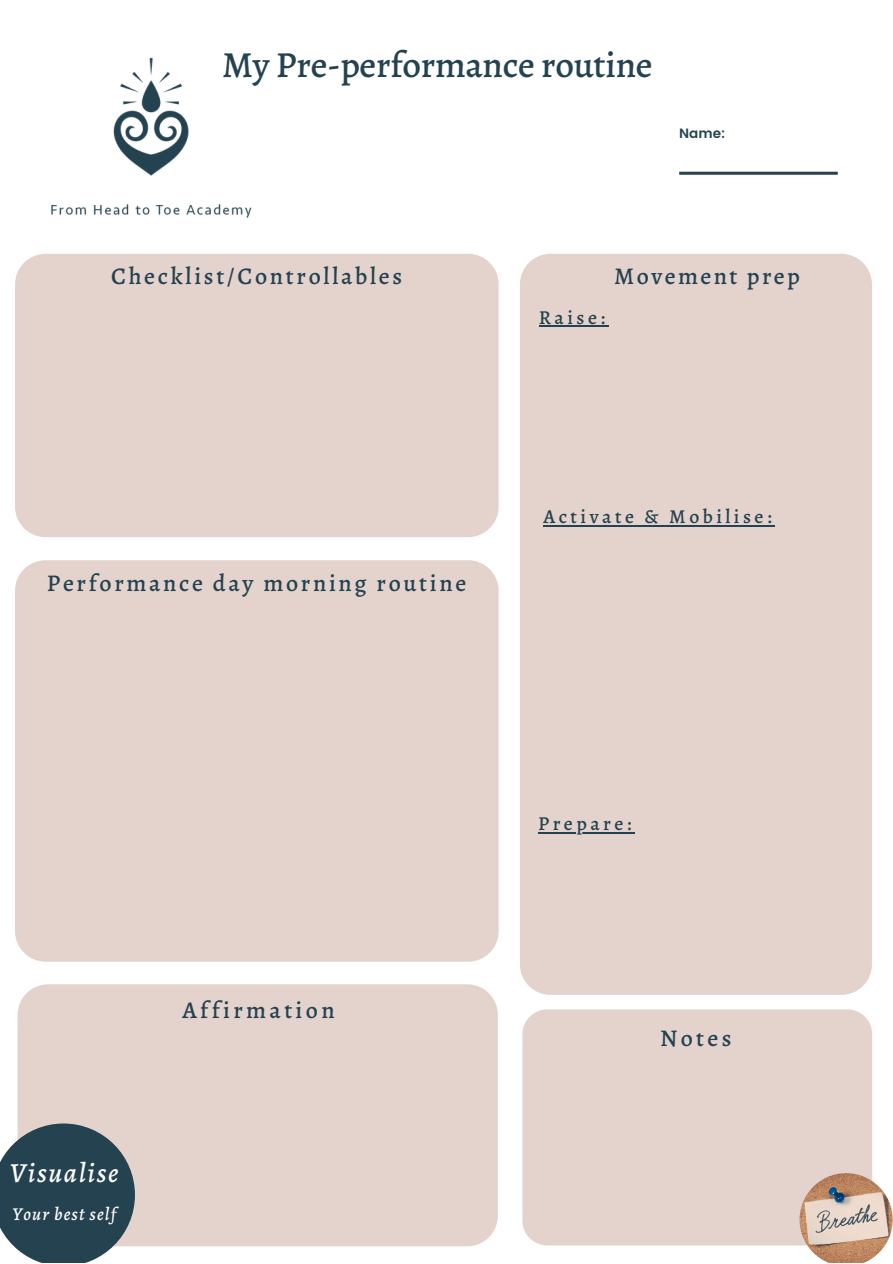
<style>
.page{position:relative;width:893px;height:1264px;background:#fff}
.page>*{position:absolute;margin:0;border:0;box-sizing:border-box;transform-origin:0 0}
.t1{font:500 36.75px "Alegreya";letter-spacing:-.01em;color:#24424f}
.t2{font:italic 500 27.6px "Alegreya";letter-spacing:.06em;color:#fff}
.t3{font:500 24px "Alegreya";letter-spacing:.11em;color:#24424f}
.t4{font:500 24px "Alegreya";letter-spacing:.14em;color:#24424f}
.t5{font:500 19.65px "Alegreya";letter-spacing:.175em;color:#24424f}
.t6{font:italic 500 18.15px "Alegreya";letter-spacing:.06em;color:#fff}
.t7{font:600 13.5px "Poppins";color:#24424f}
</style>
<div class="page">
<div style="left:520px;top:254px;width:351px;height:740px;background:#e4d3cd;border-radius:30px"></div>
<div style="left:15px;top:254px;width:483px;height:283px;background:#e4d3cd;border-radius:30px"></div>
<div style="left:15px;top:560px;width:483px;height:401px;background:#e4d3cd;border-radius:30px"></div>
<div style="left:18px;top:984px;width:480px;height:262px;background:#e4d3cd;border-radius:30px"></div>
<div style="left:522px;top:1009px;width:350px;height:236px;background:#e4d3cd;border-radius:25px"></div>
<svg style="left:679px;top:172px;width:158px;height:3px"></svg>
<img style="left:51px;top:57px;width:201px;height:161px">
<img style="left:799px;top:1173px;width:93px;height:89px">
<svg style="left:0;top:1123px;width:135px;height:139px"></svg>
<hr style="left:538px;top:325px;width:70px;height:2px;background:#24424f">
<hr style="left:543px;top:525px;width:232px;height:2px;background:#24424f">
<hr style="left:538px;top:832px;width:97px;height:2px;background:#24424f">
<h1 class="t1" style="left:222px;top:40px;width:432px">My Pre-performance routine</h1>
<p class="t7" style="left:679px;top:125px;width:48px">Name:</p>
<p class="t3" style="left:111px;top:260px;width:292px">Checklist/Controllables</p>
<p class="t3" style="left:47px;top:566px;width:421px">Performance day morning routine</p>
<p class="t5" style="left:538px;top:303px;width:68px">Raise:</p>
<p class="t3" style="left:614px;top:260px;width:187px">Movement prep</p>
<p class="t5" style="left:543px;top:503px;width:230px">Activate &amp; Mobilise:</p>
<p class="t2" style="left:10px;top:1154px;width:110px">Visualise</p>
<p class="t6" style="left:13px;top:1201px;width:104px">Your best self</p>
<p class="t4" style="left:182px;top:993px;width:154px">Affirmation</p>
<p class="t5" style="left:538px;top:810px;width:95px">Prepare:</p>
<p class="t3" style="left:660px;top:1021px;width:73px">Notes</p>
</div>
